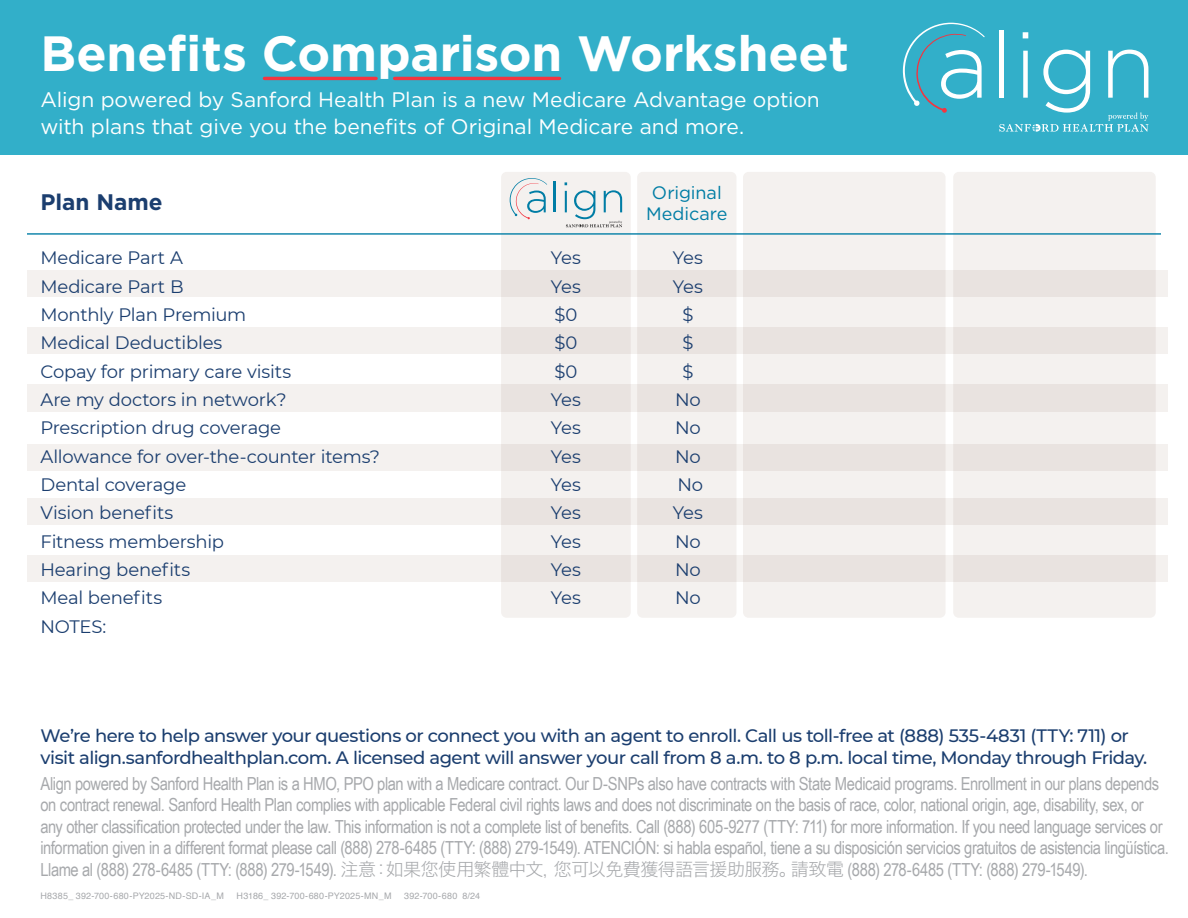
<style>
.page{position:relative;width:1188px;height:918px;background:#fff}
.page>*{position:absolute;margin:0;border:0;box-sizing:border-box;transform-origin:0 0}
.t1{font:700 49.5px "Gotham";color:#fff}
.t2{font:700 22.5px "Gotham";color:#1b3e6f}
.t3{font:21px/27px "Gotham";letter-spacing:-.005em;color:#fff}
.t4{font:18px/21.6px "Arial Narrow";letter-spacing:-.025em;color:#a7a9ac}
.t5{font:18px/28.3px "Montserrat";letter-spacing:-.01em;color:#1b3e6f}
.t6{font:500 18px/21.6px "Montserrat";letter-spacing:-.03em;color:#1b3e6f}
.t7{font:18px/28.3px "Montserrat";letter-spacing:-.03em;color:#1b3e6f}
.t8{font:18px/21px "Gotham";letter-spacing:-.005em;color:#007da5;text-align:center}
.t9{font:9px "Helvetica";letter-spacing:.025em;color:#a7a9ac}
.s1{font-family:"Hiragino Sans W2"}
</style>
<div class="page">
<div style="left:0;top:0;width:1188px;height:154px;background:#32afc9"></div>
<div style="left:501px;top:172px;width:130px;height:446px;background:#f4f1ef;border-radius:6px"></div>
<div style="left:637px;top:172px;width:99px;height:446px;background:#f4f1ef;border-radius:6px"></div>
<div style="left:743px;top:172px;width:203px;height:446px;background:#f4f1ef;border-radius:6px"></div>
<div style="left:953px;top:172px;width:203px;height:446px;background:#f4f1ef;border-radius:6px"></div>
<div style="left:27px;top:270px;width:1140px;height:27px;background:linear-gradient(to right,#f5f3f1,#e6e0dc)"></div>
<div style="left:27px;top:327px;width:1140px;height:27px;background:linear-gradient(to right,#f5f3f1,#e6e0dc)"></div>
<div style="left:27px;top:385px;width:1140px;height:27px;background:linear-gradient(to right,#f5f3f1,#e6e0dc)"></div>
<div style="left:27px;top:555px;width:1140px;height:27px;background:linear-gradient(to right,#f5f3f1,#e6e0dc)"></div>
<div style="left:27px;top:444px;width:1140px;height:27px;background:linear-gradient(to right,#f5f3f1,#e6e0dc)"></div>
<div style="left:27px;top:498px;width:1140px;height:27px;background:linear-gradient(to right,#f5f3f1,#e6e0dc)"></div>
<hr style="left:27px;top:233px;width:1134px;height:2px;background:#007da5">
<hr style="left:554px;top:182px;width:2px;height:30px;background:#007da5">
<svg style="left:510px;top:178px;width:37px;height:41px"></svg>
<svg style="left:565px;top:182px;width:57px;height:45px"></svg>
<div style="left:999px;top:30px;width:5px;height:68px;background:#fff"></div>
<svg style="left:903px;top:23px;width:82px;height:90px"></svg>
<svg style="left:999px;top:32px;width:149px;height:100px"></svg>
<hr style="left:264px;top:77px;width:112px;height:3px;background:#f33540">
<hr style="left:395px;top:77px;width:165px;height:3px;background:#f33540">
<h1 class="t1" style="left:40px;top:21px;width:810px">Benefits Comparison Worksheet</h1>
<p class="t3" style="left:40px;top:86px;width:781px">Align powered by Sanford Health Plan is a new Medicare Advantage option with plans that give you the benefits of Original Medicare and more.</p>
<p class="t2" style="left:40px;top:187px;width:124px">Plan Name</p>
<p class="t5" style="left:40px;top:243px;width:341px">Medicare Part A<br>Medicare Part B<br>Monthly Plan Premium<br>Medical Deductibles<br>Copay for primary care visits<br>Are my doctors in network?<br>Prescription drug coverage<br>Allowance for over-the-counter items?<br>Dental coverage<br>Vision benefits<br>Fitness membership<br>Hearing benefits<br>Meal benefits<br>NOTES:</p>
<p class="t8" style="left:646px;top:181px;width:83px">Original<br>Medicare</p>
<p class="t7" style="left:551px;top:243px;width:32px">Yes<br>Yes $0 $0 $0<br>Yes<br>Yes<br>Yes<br>Yes<br>Yes<br>Yes<br>Yes<br>Yes</p>
<p class="t5" style="left:673px;top:243px;width:32px;text-align:center">Yes<br>Yes $<br>$<br>$<br>No<br>No<br>No<br>No<br>Yes<br>No<br>No<br>No</p>
<p class="t6" style="left:40px;top:724px;width:1108px">We’re here to help answer your questions or connect you with an agent to enroll. Call us toll-free at (888) 535-4831 (TTY: 711) or visit align.sanfordhealthplan.com. A licensed agent will answer your call from 8 a.m. to 8 p.m. local time, Monday through Friday.</p>
<p class="t4" style="left:40px;top:772px;width:1130px">Align powered by Sanford Health Plan is a HMO, PPO plan with a Medicare contract. Our D-SNPs also have contracts with State Medicaid programs. Enrollment in our plans depends on contract renewal. Sanford Health Plan complies with applicable Federal civil rights laws and does not discriminate on the basis of race, color, national origin, age, disability, sex, or any other classification protected under the law. This information is not a complete list of benefits. Call (888) 605-9277 (TTY: 711) for more information. If you need language services or information given in a different format please call (888) 278-6485 (TTY: (888) 279-1549). ATENCIÓN: si habla español, tiene a su disposición servicios gratuitos de asistencia lingüística.<br>Llame al (888) 278-6485 (TTY: (888) 279-1549). <span class="s1">注意：如果您使用繁體中文，您可以免費獲得語言援助服務。請致電</span> (888) 278-6485 (TTY: (888) 279-1549).</p>
<p class="t9" style="left:40px;top:889px;width:185px">H8385_ 392-700-680-PY2025-ND-SD-IA_M</p>
<p class="t9" style="left:237px;top:889px;width:157px">H3186_ 392-700-680-PY2025-MN_M</p>
<p class="t9" style="left:404px;top:889px;width:78px">392-700-680 8/24</p>
</div>
